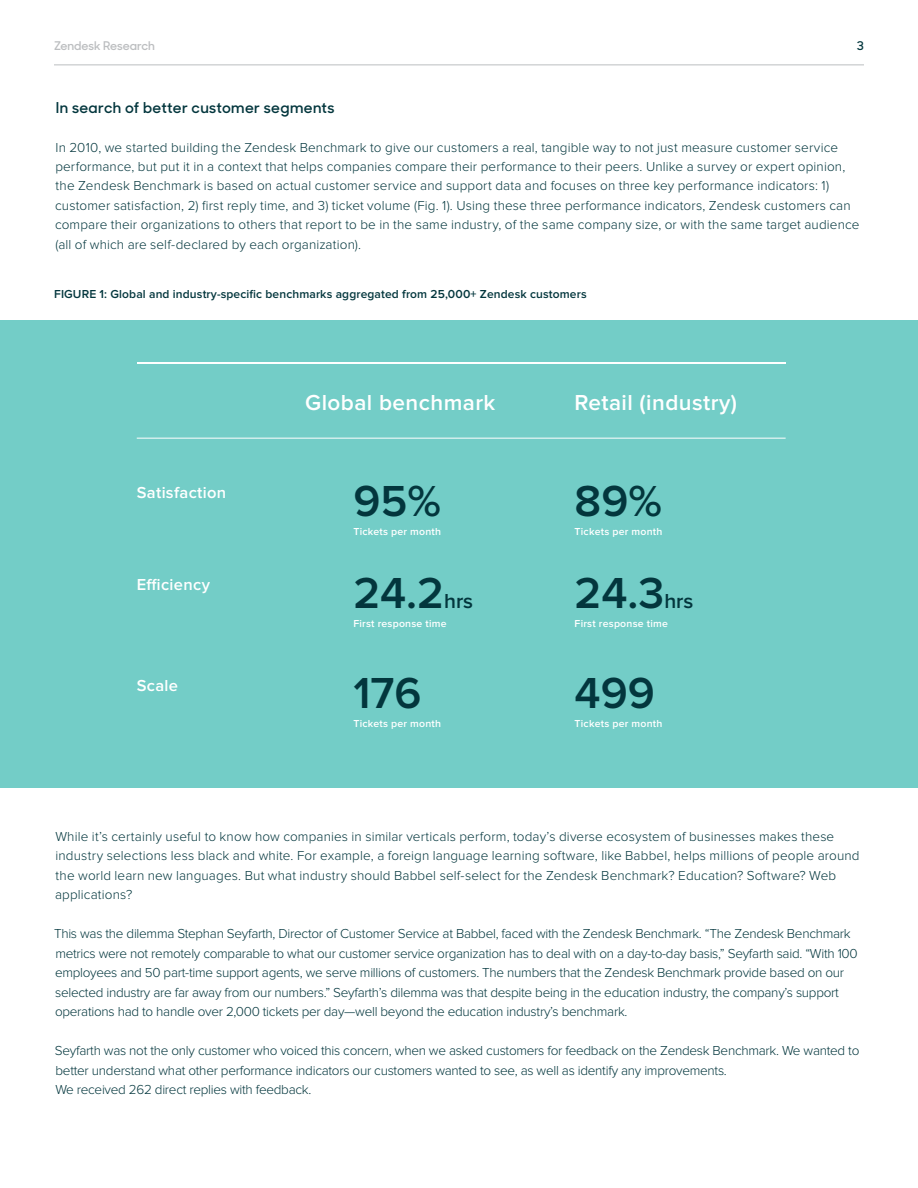
<style>
.page{position:relative;width:918px;height:1188px;background:#fff}
.page>*{position:absolute;margin:0;border:0;box-sizing:border-box;transform-origin:0 0}
.t1{font:600 45px "Proxima Nova";color:#03363d}
.t2{font:600 22.5px "Proxima Nova";letter-spacing:.02em;color:#fff}
.t3{font:600 16.5px "Proxima Nova";letter-spacing:.02em;color:#fff}
.t4{font:600 15px "Sharp Sans No 1";letter-spacing:.025em;color:#03363d}
.t5{font:300 13.5px/19.5px "Proxima Nova";color:#03363d}
.t6{font:300 13.5px/19.5px "Proxima Nova";letter-spacing:-.02em;color:#03363d}
.t7{font:600 12px "Proxima Nova";letter-spacing:.01em;color:#03363d}
.t8{font:600 12px "Sharp Sans No 1";color:#bcbec0}
.t9{font:600 12px "Sharp Sans No 1";color:#03363d}
.t10{font:600 10.5px "Proxima Nova";letter-spacing:.02em;color:#fff}
.s1{font-size:21px}
</style>
<div class="page">
<hr style="left:54px;top:64px;width:810px;height:1px;background:#bcbec0">
<div style="left:0;top:321px;width:918px;height:467px;background:#73cdc7"></div>
<hr style="left:137px;top:362px;width:649px;height:2px;background:#fff">
<hr style="left:137px;top:438px;width:649px;height:1px;background:#fff">
<p class="t8" style="left:54px;top:36px;width:102px">Zendesk Research</p>
<p class="t9" style="left:857px;top:36px;width:9px">3</p>
<p class="t4" style="left:56px;top:95px;width:280px">In search of better customer segments</p>
<p class="t5" style="left:55px;top:137px;width:806px">In 2010, we started building the Zendesk Benchmark to give our customers a real, tangible way to not just measure customer service performance, but put it in a context that helps companies compare their performance to their peers. Unlike a survey or expert opinion, the Zendesk Benchmark is based on actual customer service and support data and focuses on three key performance indicators: 1) customer satisfaction, 2) first reply time, and 3) ticket volume (Fig. 1). Using these three performance indicators, Zendesk customers can compare their organizations to others that report to be in the same industry, of the same company size, or with the same target audience (all of which are self-declared by each organization).</p>
<p class="t7" style="left:54px;top:287px;width:534px">FIGURE 1: Global and industry-specific benchmarks aggregated from 25,000+ Zendesk customers</p>
<h2 class="t2" style="left:305px;top:389px;width:192px">Global benchmark</h2>
<h2 class="t2" style="left:575px;top:389px;width:164px">Retail (industry)</h2>
<p class="t3" style="left:137px;top:483px;width:91px">Satisfaction</p>
<h1 class="t1" style="left:353px;top:476px;width:89px">95%</h1>
<h1 class="t1" style="left:575px;top:476px;width:89px">89%</h1>
<p class="t10" style="left:353px;top:526px;width:89px">Tickets per month</p>
<p class="t10" style="left:575px;top:526px;width:89px">Tickets per month</p>
<p class="t3" style="left:137px;top:575px;width:75px">Efficiency</p>
<h1 class="t1" style="left:353px;top:567px;width:121px">24.2<span class="s1">hrs</span></h1>
<p class="t10" style="left:353px;top:617px;width:95px">First response time</p>
<p class="t3" style="left:137px;top:676px;width:43px">Scale</p>
<h1 class="t1" style="left:353px;top:667px;width:70px">176</h1>
<p class="t10" style="left:353px;top:717px;width:89px">Tickets per month</p>
<h1 class="t1" style="left:575px;top:567px;width:120px">24.3<span class="s1">hrs</span></h1>
<p class="t10" style="left:575px;top:617px;width:95px">First response time</p>
<h1 class="t1" style="left:575px;top:667px;width:82px">499</h1>
<p class="t10" style="left:575px;top:717px;width:89px">Tickets per month</p>
<p class="t5" style="left:55px;top:827px;width:806px">While it’s certainly useful to know how companies in similar verticals perform, today’s diverse ecosystem of businesses makes these industry selections less black and white. For example, a foreign language learning software, like Babbel, helps millions of people around the world learn new languages. But what industry should Babbel self-select for the Zendesk Benchmark? Education? Software? Web applications?</p>
<p class="t6" style="left:54px;top:924px;width:805px">This was the dilemma Stephan Seyfarth, Director of Customer Service at Babbel, faced with the Zendesk Benchmark. “The Zendesk Benchmark metrics were not remotely comparable to what our customer service organization has to deal with on a day-to-day basis,” Seyfarth said. “With 100 employees and 50 part-time support agents, we serve millions of customers. The numbers that the Zendesk Benchmark provide based on our selected industry are far away from our numbers.” Seyfarth’s dilemma was that despite being in the education industry, the company’s support operations had to handle over 2,000 tickets per day—well beyond the education industry’s benchmark.</p>
<p class="t6" style="left:55px;top:1041px;width:806px">Seyfarth was not the only customer who voiced this concern, when we asked customers for feedback on the Zendesk Benchmark. We wanted to better understand what other performance indicators our customers wanted to see, as well as identify any improvements.<br>We received 262 direct replies with feedback.</p>
</div>
